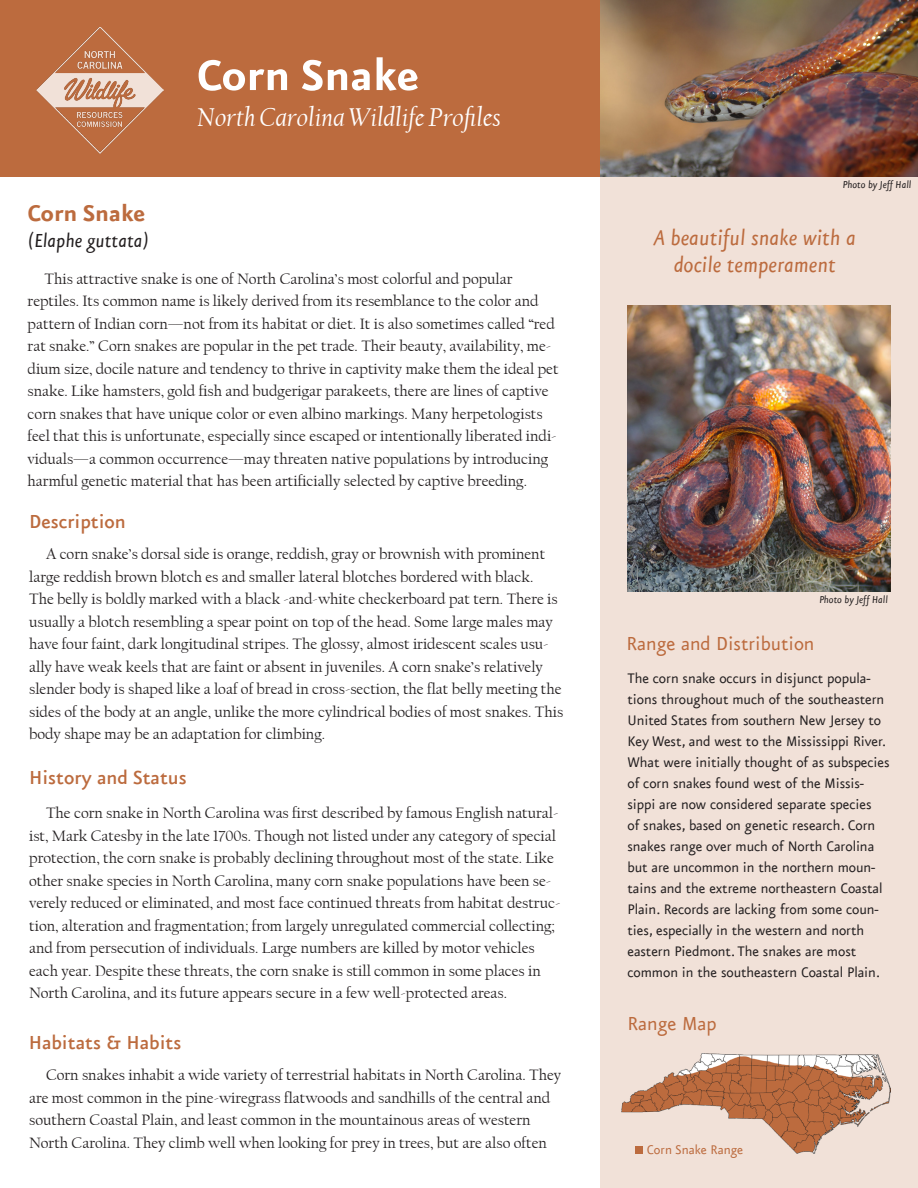
<style>
.page{position:relative;width:918px;height:1188px;background:#fff}
.page>*{position:absolute;margin:0;border:0;box-sizing:border-box;transform-origin:0 0}
.t1{font:700 51px "Eureka Sans";color:#fff}
.t2{font:italic 27px "Californian FB";color:#fff}
.t3{font:700 27px "Eureka Sans";color:#bc6b3e}
.t4{font:italic 25.5px/27px "Eureka Sans";color:#bc6b3e;text-align:center}
.t5{font:500 22.5px "Eureka Sans";color:#bc6b3e}
.t6{font:22.5px "Eureka Sans";color:#bc6b3e}
.t7{font:italic 22.5px "Eureka Sans";color:#231f20}
.t8{font:16.5px/21px "Eureka Sans";letter-spacing:-.005em;color:#231f20}
.t9{font:15.75px/22.5px "Californian FB";color:#231f20}
.t10{font:15px "Eureka Sans";color:#bc6b3e}
.t11{font:italic 12px "Eureka Sans";color:#231f20}
</style>
<div class="page">
<div style="left:600px;top:176px;width:318px;height:1012px;background:#f1e1d8"></div>
<img style="left:600px;top:0;width:318px;height:177px">
<img style="left:627px;top:306px;width:264px;height:285px">
<div style="left:0;top:0;width:600px;height:177px;background:#bc6b3e"></div>
<img style="left:37px;top:27px;width:126px;height:126px">
<img style="left:621px;top:1054px;width:270px;height:100px">
<div style="left:635px;top:1146px;width:8px;height:7px;background:#bc6b3e"></div>
<p class="t3" style="left:28px;top:199px;width:119px">Corn Snake</p>
<p class="t7" style="left:28px;top:229px;width:123px">(Elaphe guttata)</p>
<p class="t1" style="left:197px;top:48px;width:224px">Corn Snake</p>
<p class="t2" style="left:198px;top:102px;width:305px">North Carolina Wildlife Profiles</p>
<p class="t9" style="left:28px;top:268px;width:532px;text-indent:17px">This attractive snake is one of North Carolina’s most colorful and popular reptiles. Its common name is likely derived from its resemblance to the color and pattern of Indian corn—not from its habitat or diet. It is also sometimes called “red rat snake.” Corn snakes are popular in the pet trade. Their beauty, availability, me&shy;dium size, docile nature and tendency to thrive in captivity make them the ideal pet snake. Like hamsters, gold fish and budgerigar parakeets, there are lines of captive corn snakes that have unique color or even albino markings. Many herpetologists feel that this is unfortunate, especially since escaped or intentionally liberated indi&shy;viduals—a common occurrence—may threaten native populations by introducing harmful genetic material that has been artificially selected by captive breeding.</p>
<p class="t5" style="left:29px;top:510px;width:98px">Description</p>
<p class="t9" style="left:29px;top:543px;width:536px;text-indent:17px">A corn snake’s dorsal side is orange, reddish, gray or brownish with prominent large reddish brown blotch es and smaller lateral blotches bordered with black.<br>The belly is boldly marked with a black -and-white checkerboard pat tern. There is usually a blotch resembling a spear point on top of the head. Some large males may have four faint, dark longitudinal stripes. The glossy, almost iridescent scales usu&shy;ally have weak keels that are faint or absent in juveniles. A corn snake’s relatively slender body is shaped like a loaf of bread in cross-section, the flat belly meeting the sides of the body at an angle, unlike the more cylindrical bodies of most snakes. This body shape may be an adaptation for climbing.</p>
<p class="t5" style="left:29px;top:766px;width:159px">History and Status</p>
<p class="t9" style="left:29px;top:802px;width:533px;text-indent:17px">The corn snake in North Carolina was first described by famous English natural&shy;ist, Mark Catesby in the late 1700s. Though not listed under any category of special protection, the corn snake is probably declining throughout most of the state. Like other snake species in North Carolina, many corn snake populations have been se&shy;verely reduced or eliminated, and most face continued threats from habitat destruc&shy;tion, alteration and fragmentation; from largely unregulated commercial collecting; and from persecution of individuals. Large numbers are killed by motor vehicles each year. Despite these threats, the corn snake is still common in some places in North Carolina, and its future appears secure in a few well-protected areas.</p>
<p class="t5" style="left:29px;top:1031px;width:154px">Habitats &amp; Habits</p>
<p class="t9" style="left:29px;top:1064px;width:534px;text-indent:17px">Corn snakes inhabit a wide variety of terrestrial habitats in North Carolina. They are most common in the pine-wiregrass flatwoods and sandhills of the central and southern Coastal Plain, and least common in the mountainous areas of western North Carolina. They climb well when looking for prey in trees, but are also often</p>
<p class="t11" style="left:843px;top:178px;width:70px">Photo by Jeff Hall</p>
<p class="t4" style="left:654px;top:225px;width:204px">A beautiful snake with a docile temperament</p>
<p class="t11" style="left:819px;top:594px;width:70px">Photo by Jeff Hall</p>
<p class="t6" style="left:626px;top:633px;width:190px">Range and Distribution</p>
<p class="t8" style="left:627px;top:669px;width:264px">The corn snake occurs in disjunct popula&shy;tions throughout much of the southeastern United States from southern New Jersey to Key West, and west to the Mississippi River.<br>What were initially thought of as subspecies of corn snakes found west of the Missis&shy;sippi are now considered separate species<br>of snakes, based on genetic research. Corn snakes range over much of North Carolina but are uncommon in the northern moun&shy;tains and the extreme northeastern Coastal Plain. Records are lacking from some coun&shy;ties, especially in the western and north eastern Piedmont. The snakes are most common in the southeastern Coastal Plain.</p>
<p class="t6" style="left:627px;top:1013px;width:91px">Range Map</p>
<p class="t10" style="left:647px;top:1142px;width:98px">Corn Snake Range</p>
</div>
